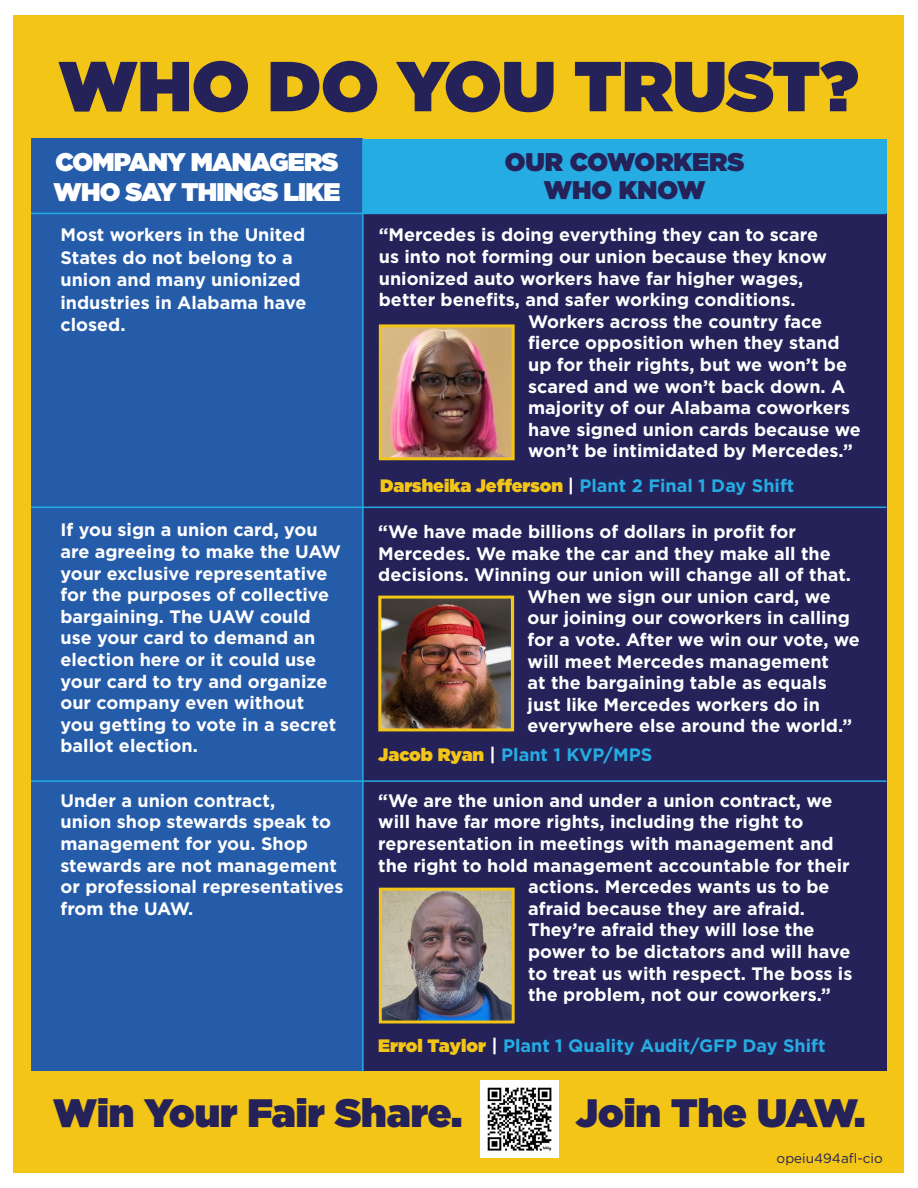
<style>
.page{position:relative;width:918px;height:1188px;background:#fff}
.page>*{position:absolute;margin:0;border:0;box-sizing:border-box;transform-origin:0 0}
.t1{font:900 70.5px "Gotham";color:#252159}
.t2{font:900 39.6px "Gotham";color:#252159}
.t3{font:900 25.5px/30.6px "Gotham";letter-spacing:-.03em;color:#fff}
.t4{font:900 25.5px "Gotham";color:#252159}
.t5{font:700 18px/21.6px "Gotham";color:#fff}
.t6{font:700 18px "Gotham";color:#25ace3}
.t7{font:13.5px "Gotham";color:#252159}
.s1{font-weight:900;color:#f2c517}
.s2{color:#fff}
</style>
<div class="page">
<div style="left:13px;top:15px;width:891px;height:1158px;background:#f2c517"></div>
<img style="left:481px;top:1081px;width:77px;height:77px">
<div style="left:363px;top:139px;width:523px;height:74px;background:#25ace3"></div>
<div style="left:31px;top:213px;width:855px;height:858px;background:#252159"></div>
<div style="left:31px;top:139px;width:332px;height:932px;background:#255caa"></div>
<img style="left:382px;top:600px;width:128px;height:127px">
<div style="left:378px;top:596px;width:136px;height:135px;border:3px solid #f2c517"></div>
<img style="left:383px;top:892px;width:128px;height:127px">
<div style="left:379px;top:888px;width:136px;height:135px;border:3px solid #f2c517"></div>
<img style="left:383px;top:328px;width:128px;height:128px">
<div style="left:379px;top:324px;width:136px;height:136px;border:3px solid #f2c517"></div>
<hr style="left:31px;top:507px;width:855px;height:1px;background:#25ace3">
<hr style="left:31px;top:780px;width:855px;height:2px;background:#25ace3">
<hr style="left:31px;top:213px;width:855px;height:1px;background:#25ace3">
<hr style="left:362px;top:139px;width:2px;height:932px;background:#25ace3">
<p class="t1" style="left:58px;top:36px;width:802px">WHO DO YOU TRUST?</p>
<p class="t3" style="left:53px;top:146px;width:288px">COMPANY MANAGERS<br>WHO SAY THINGS LIKE</p>
<p class="t4" style="left:505px;top:144px;width:241px">OUR COWORKERS</p>
<p class="t4" style="left:544px;top:172px;width:163px">WHO KNOW</p>
<p class="t5" style="left:60px;top:224px;width:247px;line-height:22.5px">Most workers in the United<br>States do not belong to a union and many unionized industries in Alabama have closed.</p>
<p class="t5" style="left:60px;top:519px;width:282px">If you sign a union card, you are agreeing to make the UAW your exclusive representative for the purposes of collective bargaining. The UAW could use your card to demand an election here or it could use your card to try and organize our company even without you getting to vote in a secret ballot election.</p>
<p class="t5" style="left:60px;top:790px;width:285px">Under a union contract,<br>union shop stewards speak to management for you. Shop stewards are not management or professional representatives from the UAW.</p>
<p class="t5" style="left:379px;top:224px;width:441px">“Mercedes is doing everything they can to scare</p>
<p class="t5" style="left:379px;top:246px;width:450px">us into not forming our union because they know</p>
<p class="t5" style="left:379px;top:267px;width:426px">unionized auto workers have far higher wages,</p>
<p class="t5" style="left:379px;top:289px;width:418px">better benefits, and safer working conditions.</p>
<p class="t5" style="left:528px;top:310px;width:296px">Workers across the country face</p>
<p class="t5" style="left:528px;top:332px;width:313px">fierce opposition when they stand</p>
<p class="t5" style="left:528px;top:354px;width:320px">up for their rights, but we won’t be</p>
<p class="t5" style="left:528px;top:375px;width:319px">scared and we won’t back down. A</p>
<p class="t5" style="left:528px;top:397px;width:324px">majority of our Alabama coworkers</p>
<p class="t5" style="left:528px;top:418px;width:334px">have signed union cards because we</p>
<p class="t5" style="left:528px;top:440px;width:326px">won’t be intimidated by Mercedes.”</p>
<p class="t6" style="left:380px;top:473px;width:416px"><span class="s1">Darsheika Jefferson</span> <span class="s2">|</span> Plant 2 Final 1 Day Shift</p>
<p class="t5" style="left:378px;top:521px;width:419px">“We have made billions of dollars in profit for</p>
<p class="t5" style="left:378px;top:542px;width:454px">Mercedes. We make the car and they make all the</p>
<p class="t5" style="left:378px;top:564px;width:474px">decisions. Winning our union will change all of that.</p>
<p class="t5" style="left:528px;top:586px;width:305px">When we sign our union card, we</p>
<p class="t5" style="left:528px;top:607px;width:324px">our joining our coworkers in calling</p>
<p class="t5" style="left:528px;top:629px;width:334px">for a vote. After we win our vote, we</p>
<p class="t5" style="left:528px;top:650px;width:303px">will meet Mercedes management</p>
<p class="t5" style="left:528px;top:672px;width:301px">at the bargaining table as equals</p>
<p class="t5" style="left:528px;top:694px;width:294px">just like Mercedes workers do in</p>
<p class="t5" style="left:528px;top:715px;width:326px">everywhere else around the world.”</p>
<p class="t6" style="left:378px;top:743px;width:275px"><span class="s1">Jacob Ryan</span> <span class="s2">|</span> Plant 1 KVP/MPS</p>
<p class="t5" style="left:378px;top:790px;width:456px">“We are the union and under a union contract, we</p>
<p class="t5" style="left:378px;top:811px;width:427px">will have far more rights, including the right to</p>
<p class="t5" style="left:378px;top:833px;width:457px">representation in meetings with management and</p>
<p class="t5" style="left:378px;top:854px;width:473px">the right to hold management accountable for their</p>
<p class="t5" style="left:528px;top:876px;width:303px">actions. Mercedes wants us to be</p>
<p class="t5" style="left:528px;top:898px;width:278px">afraid because they are afraid.</p>
<p class="t5" style="left:528px;top:919px;width:288px">They’re afraid they will lose the</p>
<p class="t5" style="left:528px;top:941px;width:324px">power to be dictators and will have</p>
<p class="t5" style="left:528px;top:962px;width:326px">to treat us with respect. The boss is</p>
<p class="t5" style="left:528px;top:984px;width:304px">the problem, not our coworkers.”</p>
<p class="t6" style="left:378px;top:1033px;width:449px"><span class="s1">Errol Taylor</span> <span class="s2">|</span> Plant 1 Quality Audit/GFP Day Shift</p>
<p class="t2" style="left:53px;top:1085px;width:411px">Win Your Fair Share.</p>
<p class="t2" style="left:576px;top:1085px;width:291px">Join The UAW.</p>
<p class="t7" style="left:777px;top:1150px;width:108px">opeiu494afl-cio</p>
</div>
